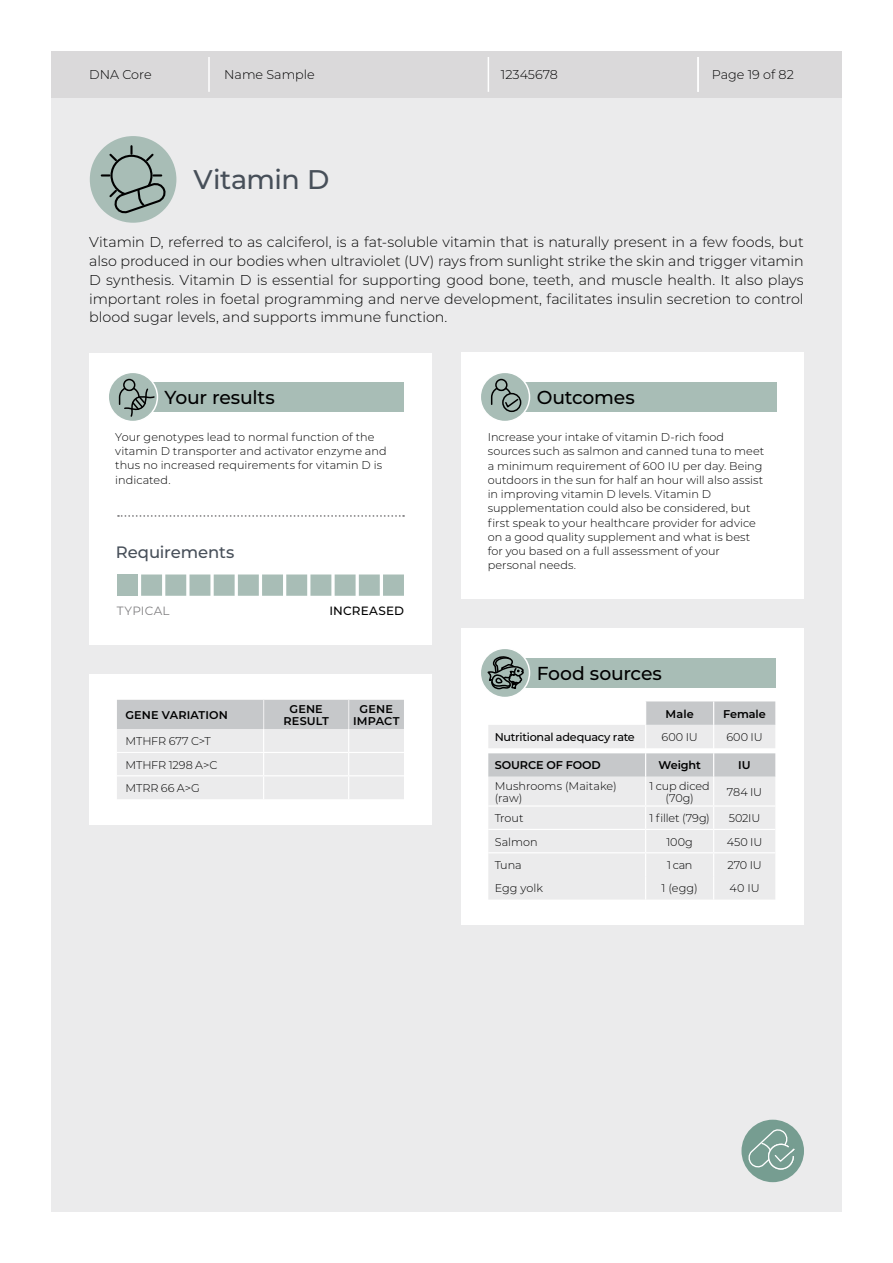
<style>
.page{position:relative;width:893px;height:1263px;background:#fff}
.page>*{position:absolute;margin:0;border:0;box-sizing:border-box;transform-origin:0 0}
.t1{font:500 27px "Montserrat";letter-spacing:-.015em;color:#474f59}
.t2{font:500 18.75px "Montserrat";letter-spacing:-.01em;color:#000}
.t3{font:500 16.5px "Montserrat";letter-spacing:-.005em;color:#474f59}
.t4{font:300 14.25px/18.8px "Montserrat";letter-spacing:-.005em;color:#000;text-align:justify}
.t5{font:300 12.75px "Montserrat";color:#000}
.t6{font:500 12px "Montserrat";letter-spacing:.01em;color:#000}
.t7{font:12px "Montserrat";letter-spacing:.015em;color:#828183}
.t8{font:300 11.25px/14.2px "Montserrat";color:#000}
.t9{font:600 11.25px/12px "Montserrat";letter-spacing:.005em;color:#000;text-align:center}
.t10{font:500 11.25px "Montserrat";letter-spacing:-.025em;color:#000}
.t11{font:300 11.25px/12px "Montserrat";letter-spacing:-.02em;color:#000;text-align:center}
</style>
<div class="page">
<div style="left:51px;top:51px;width:791px;height:1161px;background:#ebebec"></div>
<div style="left:51px;top:51px;width:791px;height:47px;background:#dad9da"></div>
<hr style="left:208px;top:57px;width:2px;height:35px;background:#fff">
<hr style="left:488px;top:57px;width:1px;height:35px;background:#fff">
<div style="left:89px;top:353px;width:343px;height:291px;background:#fff"></div>
<div style="left:461px;top:353px;width:343px;height:246px;background:#fff"></div>
<div style="left:125px;top:382px;width:279px;height:30px;background:#a8bdb6"></div>
<div style="left:497px;top:382px;width:279px;height:30px;background:#a8bdb6"></div>
<div style="left:480px;top:372px;width:49px;height:50px;background:#a8bdb6;border-radius:50%"></div>
<div style="left:480px;top:372px;width:50px;height:50px;border:2px solid #fff;border-radius:50%"></div>
<div style="left:495px;top:379px;width:12px;height:12px;border:2px solid #000;border-radius:50%"></div>
<div style="left:502px;top:393px;width:19px;height:19px;border:2px solid #000;border-radius:50%"></div>
<svg style="left:490px;top:386px;width:30px;height:23px"></svg>
<div style="left:108px;top:372px;width:49px;height:50px;background:#a8bdb6;border-radius:50%"></div>
<div style="left:107px;top:372px;width:51px;height:50px;border:2px solid #fff;border-radius:50%"></div>
<div style="left:123px;top:379px;width:12px;height:12px;border:2px solid #000;border-radius:50%"></div>
<svg style="left:118px;top:386px;width:38px;height:32px"></svg>
<div style="left:461px;top:629px;width:343px;height:296px;background:#fff"></div>
<svg style="left:118px;top:515px;width:286px;height:2px"></svg>
<div style="left:90px;top:136px;width:86px;height:87px;background:#a8bdb6;border-radius:50%"></div>
<svg style="left:100px;top:144px;width:67px;height:72px"></svg>
<svg style="left:482px;top:649px;width:293px;height:250px"></svg>
<div style="left:89px;top:674px;width:343px;height:151px;background:#fff"></div>
<svg style="left:117px;top:700px;width:287px;height:99px;background:#e1e1e3"></svg>
<div style="left:741px;top:1120px;width:63px;height:62px;background:#769d91;border-radius:50%"></div>
<svg style="left:746px;top:1127px;width:50px;height:43px"></svg>
<hr style="left:697px;top:57px;width:2px;height:35px;background:#fff">
<svg style="left:141px;top:574px;width:263px;height:22px;background:#b5c7c1"></svg>
<div style="left:117px;top:574px;width:21px;height:22px;background:#a8bdb6"></div>
<p class="t5" style="left:89px;top:66px;width:64px">DNA Core</p>
<p class="t5" style="left:224px;top:66px;width:92px">Name Sample</p>
<p class="t5" style="left:501px;top:66px;width:58px">12345678</p>
<p class="t5" style="left:712px;top:66px;width:84px">Page 19 of 82</p>
<h1 class="t1" style="left:194px;top:160px;width:137px">Vitamin D</h1>
<p class="t4" style="left:89px;top:232px;width:716px">Vitamin D, referred to as calciferol, is a fat-soluble vitamin that is naturally present in a few foods, but also produced in our bodies when ultraviolet (UV) rays from sunlight strike the skin and trigger vitamin D synthesis. Vitamin D is essential for supporting good bone, teeth, and muscle health. It also plays important roles in foetal programming and nerve development, facilitates insulin secretion to control blood sugar levels, and supports immune function.</p>
<h2 class="t2" style="left:165px;top:384px;width:112px">Your results</h2>
<h2 class="t2" style="left:537px;top:384px;width:100px">Outcomes</h2>
<p class="t8" style="left:115px;top:429px;width:273px">Your genotypes lead to normal function of the vitamin D transporter and activator enzyme and thus no increased requirements for vitamin D is indicated.</p>
<p class="t8" style="left:488px;top:429px;width:278px">Increase your intake of vitamin D-rich food sources such as salmon and canned tuna to meet a minimum requirement of 600 IU per day. Being outdoors in the sun for half an hour will also assist in improving vitamin D levels. Vitamin D supplementation could also be considered, but first speak to your healthcare provider for advice on a good quality supplement and what is best for you based on a full assessment of your personal needs.</p>
<p class="t7" style="left:117px;top:602px;width:54px">TYPICAL</p>
<p class="t6" style="left:330px;top:602px;width:76px">INCREASED</p>
<h3 class="t3" style="left:116px;top:541px;width:120px">Requirements</h3>
<p class="t9" style="left:125px;top:708px;width:104px">GENE VARIATION</p>
<p class="t9" style="left:283px;top:702px;width:47px">GENE<br>RESULT</p>
<p class="t9" style="left:353px;top:702px;width:48px">GENE<br>IMPACT</p>
<p class="t8" style="left:125px;top:729px;width:94px;line-height:23.4px">MTHFR 677 C&gt;T<br>MTHFR 1298 A&gt;C<br>MTRR 66 A&gt;G</p>
<h2 class="t2" style="left:537px;top:660px;width:127px">Food sources</h2>
<p class="t9" style="left:666px;top:707px;width:30px">Male</p>
<p class="t9" style="left:723px;top:707px;width:44px">Female</p>
<p class="t10" style="left:495px;top:729px;width:142px">Nutritional adequacy rate</p>
<p class="t8" style="left:661px;top:729px;width:38px">600 IU</p>
<p class="t8" style="left:726px;top:729px;width:38px">600 IU</p>
<p class="t9" style="left:495px;top:759px;width:108px">SOURCE OF FOOD</p>
<p class="t9" style="left:658px;top:759px;width:44px">Weight</p>
<p class="t9" style="left:738px;top:759px;width:14px">IU</p>
<p class="t8" style="left:495px;top:779px;width:124px;line-height:12px">Mushrooms (Maitake) (raw)</p>
<p class="t11" style="left:649px;top:779px;width:62px">1 cup diced (70g)</p>
<p class="t8" style="left:727px;top:784px;width:37px">784 IU</p>
<p class="t8" style="left:495px;top:811px;width:31px">Trout</p>
<p class="t8" style="left:649px;top:811px;width:62px">1 fillet (79g)</p>
<p class="t8" style="left:729px;top:811px;width:33px">502IU</p>
<p class="t8" style="left:495px;top:834px;width:45px">Salmon</p>
<p class="t8" style="left:666px;top:834px;width:28px">100g</p>
<p class="t8" style="left:727px;top:834px;width:37px">450 IU</p>
<p class="t8" style="left:495px;top:857px;width:29px">Tuna</p>
<p class="t8" style="left:667px;top:857px;width:27px">1 can</p>
<p class="t8" style="left:727px;top:857px;width:36px">270 IU</p>
<p class="t8" style="left:495px;top:881px;width:50px">Egg yolk</p>
<p class="t8" style="left:662px;top:881px;width:38px">1 (egg)</p>
<p class="t8" style="left:729px;top:881px;width:32px">40 IU</p>
</div>
